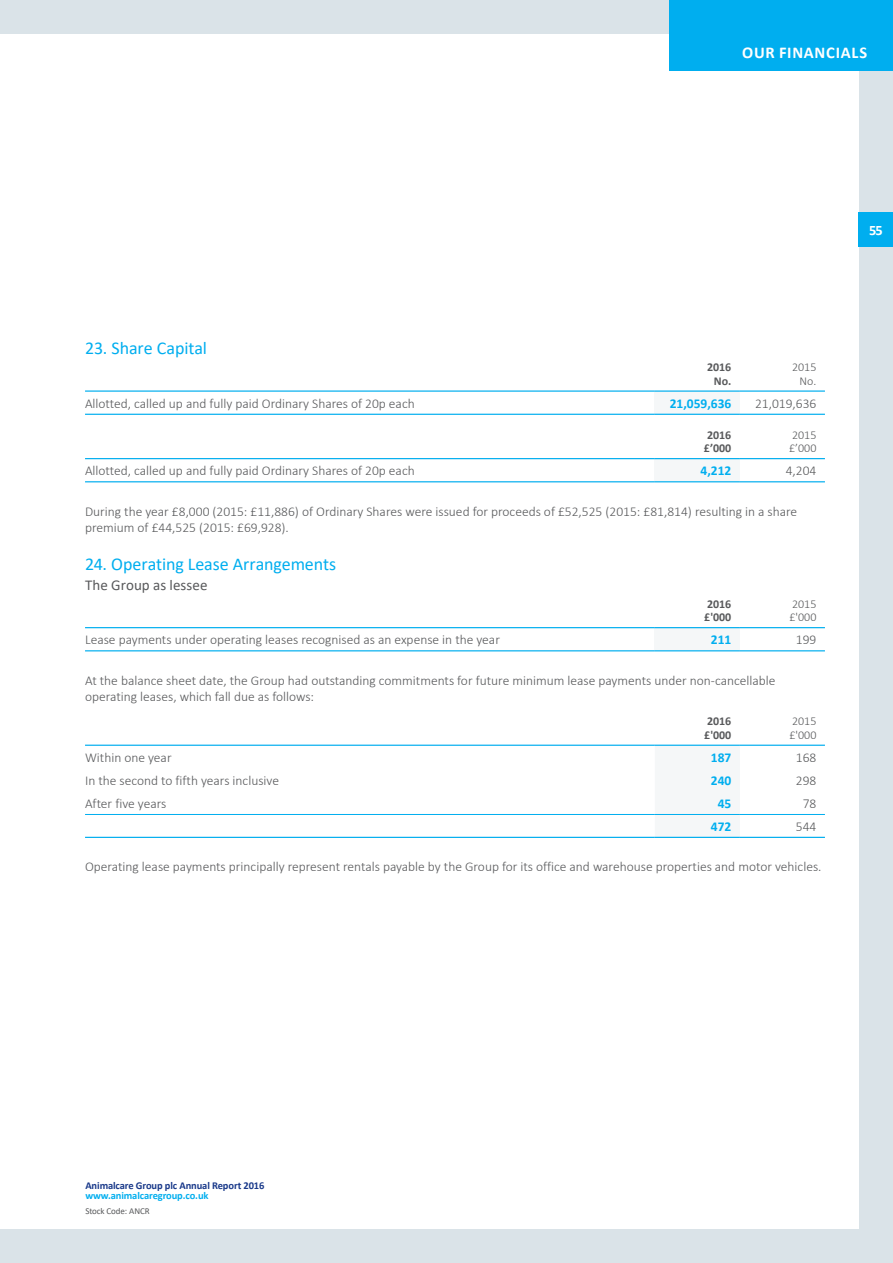
<style>
.page{position:relative;width:893px;height:1263px;background:#fff}
.page>*{position:absolute;margin:0;border:0;box-sizing:border-box;transform-origin:0 0}
.t1{font:18px "Calibri";letter-spacing:-.005em;color:#00aeef}
.t2{font:700 16.5px "Calibri";letter-spacing:.04em;color:#fff}
.t3{font:15px "Calibri";letter-spacing:.005em;color:#58595b}
.t4{font:700 14.4px "Calibri";color:#fff}
.t5{font:300 13.5px/16.5px "Calibri";color:#58595b}
.t6{font:700 13.5px "Calibri";color:#00aeef}
.t7{font:700 12px/13.5px "Calibri";color:#58595b}
.t8{font:300 12px/13.5px "Calibri";color:#58595b}
.t9{font:700 10.5px "Calibri";letter-spacing:-.01em;color:#19398a}
.t10{font:700 10.5px "Calibri";letter-spacing:-.01em;color:#00aeef}
.t11{font:9px "Calibri";letter-spacing:-.01em;color:#58595b}
</style>
<div class="page">
<div style="left:859px;top:0;width:34px;height:1263px;background:#dae3e8"></div>
<div style="left:0;top:0;width:880px;height:34px;background:#dae3e8"></div>
<div style="left:0;top:1229px;width:893px;height:34px;background:#dae3e8"></div>
<div style="left:655px;top:391px;width:85px;height:23px;background:#f5f7f8"></div>
<hr style="left:85px;top:414px;width:570px;height:1px;background:#00aeef">
<hr style="left:655px;top:414px;width:85px;height:1px;background:#00aeef">
<hr style="left:85px;top:390px;width:570px;height:2px;background:#00aeef">
<hr style="left:655px;top:390px;width:85px;height:2px;background:#00aeef">
<hr style="left:740px;top:390px;width:85px;height:2px;background:#00aeef">
<hr style="left:740px;top:414px;width:85px;height:1px;background:#00aeef">
<div style="left:655px;top:459px;width:85px;height:23px;background:#f5f7f8"></div>
<hr style="left:85px;top:481px;width:570px;height:1px;background:#00aeef">
<hr style="left:655px;top:481px;width:85px;height:1px;background:#00aeef">
<hr style="left:740px;top:481px;width:85px;height:1px;background:#00aeef">
<hr style="left:85px;top:458px;width:570px;height:1px;background:#00aeef">
<hr style="left:655px;top:458px;width:85px;height:1px;background:#00aeef">
<hr style="left:740px;top:458px;width:85px;height:1px;background:#00aeef">
<div style="left:655px;top:628px;width:85px;height:23px;background:#f5f7f8"></div>
<hr style="left:85px;top:650px;width:570px;height:1px;background:#00aeef">
<hr style="left:655px;top:650px;width:85px;height:1px;background:#00aeef">
<hr style="left:740px;top:650px;width:85px;height:1px;background:#00aeef">
<hr style="left:85px;top:627px;width:570px;height:1px;background:#00aeef">
<hr style="left:655px;top:627px;width:85px;height:1px;background:#00aeef">
<hr style="left:740px;top:627px;width:85px;height:1px;background:#00aeef">
<div style="left:655px;top:813px;width:85px;height:24px;background:#f5f7f8"></div>
<hr style="left:85px;top:837px;width:570px;height:1px;background:#00aeef">
<hr style="left:85px;top:814px;width:570px;height:1px;background:#00aeef">
<hr style="left:740px;top:837px;width:85px;height:1px;background:#00aeef">
<hr style="left:740px;top:814px;width:85px;height:1px;background:#00aeef">
<hr style="left:655px;top:837px;width:85px;height:1px;background:#00aeef">
<hr style="left:655px;top:814px;width:85px;height:1px;background:#00aeef">
<hr style="left:85px;top:745px;width:570px;height:1px;background:#00aeef">
<hr style="left:655px;top:745px;width:85px;height:1px;background:#00aeef">
<hr style="left:740px;top:745px;width:85px;height:1px;background:#00aeef">
<div style="left:859px;top:213px;width:34px;height:34px;background:#00aeef"></div>
<div style="left:670px;top:0;width:223px;height:71px;background:#00aeef"></div>
<p class="t2" style="left:742px;top:41px;width:127px">OUR FINANCIALS</p>
<h1 class="t1" style="left:85px;top:335px;width:124px">23. Share Capital</h1>
<p class="t7" style="left:707px;top:361px;width:26px;text-align:center">2016<br>No.</p>
<p class="t8" style="left:792px;top:361px;width:26px;text-align:right">2015<br>No.</p>
<p class="t5" style="left:85px;top:396px;width:331px">Allotted, called up and fully paid Ordinary Shares of 20p each</p>
<p class="t6" style="left:670px;top:394px;width:63px">21,059,636</p>
<p class="t5" style="left:755px;top:396px;width:63px">21,019,636</p>
<p class="t7" style="left:704px;top:429px;width:29px">2016 £’000</p>
<p class="t8" style="left:789px;top:429px;width:29px">2015 £’000</p>
<p class="t5" style="left:85px;top:464px;width:331px">Allotted, called up and fully paid Ordinary Shares of 20p each</p>
<p class="t6" style="left:700px;top:461px;width:32px">4,212</p>
<p class="t5" style="left:786px;top:464px;width:32px">4,204</p>
<p class="t5" style="left:85px;top:504px;width:714px">During the year £8,000 (2015: £11,886) of Ordinary Shares were issued for proceeds of £52,525 (2015: £81,814) resulting in a share premium of £44,525 (2015: £69,928).</p>
<h1 class="t1" style="left:85px;top:552px;width:253px">24. Operating Lease Arrangements</h1>
<p class="t3" style="left:85px;top:575px;width:124px">The Group as lessee</p>
<p class="t7" style="left:704px;top:598px;width:29px">2016 £'000</p>
<p class="t8" style="left:789px;top:598px;width:28px">2015 £'000</p>
<p class="t5" style="left:85px;top:633px;width:416px">Lease payments under operating leases recognised as an expense in the year</p>
<p class="t6" style="left:711px;top:630px;width:22px">211</p>
<p class="t5" style="left:796px;top:633px;width:22px">199</p>
<p class="t5" style="left:85px;top:673px;width:692px">At the balance sheet date, the Group had outstanding commitments for future minimum lease payments under non-cancellable operating leases, which fall due as follows:</p>
<p class="t7" style="left:704px;top:715px;width:29px">2016 £'000</p>
<p class="t8" style="left:789px;top:715px;width:28px">2015 £'000</p>
<p class="t5" style="left:85px;top:751px;width:88px">Within one year</p>
<p class="t6" style="left:711px;top:748px;width:22px">187</p>
<p class="t5" style="left:796px;top:751px;width:22px">168</p>
<p class="t5" style="left:85px;top:773px;width:195px">In the second to fifth years inclusive</p>
<p class="t6" style="left:711px;top:771px;width:22px">240</p>
<p class="t5" style="left:796px;top:773px;width:22px">298</p>
<p class="t5" style="left:85px;top:796px;width:83px">After five years</p>
<p class="t6" style="left:718px;top:794px;width:15px">45</p>
<p class="t5" style="left:803px;top:796px;width:15px">78</p>
<p class="t6" style="left:711px;top:817px;width:22px">472</p>
<p class="t5" style="left:796px;top:819px;width:22px">544</p>
<p class="t5" style="left:85px;top:860px;width:738px">Operating lease payments principally represent rentals payable by the Group for its office and warehouse properties and motor vehicles.</p>
<p class="t4" style="left:869px;top:220px;width:15px">55</p>
<p class="t9" style="left:85px;top:1178px;width:181px">Animalcare Group plc Annual Report 2016</p>
<p class="t10" style="left:85px;top:1188px;width:125px">www.animalcaregroup.co.uk</p>
<p class="t11" style="left:85px;top:1204px;width:66px">Stock Code: ANCR</p>
</div>
